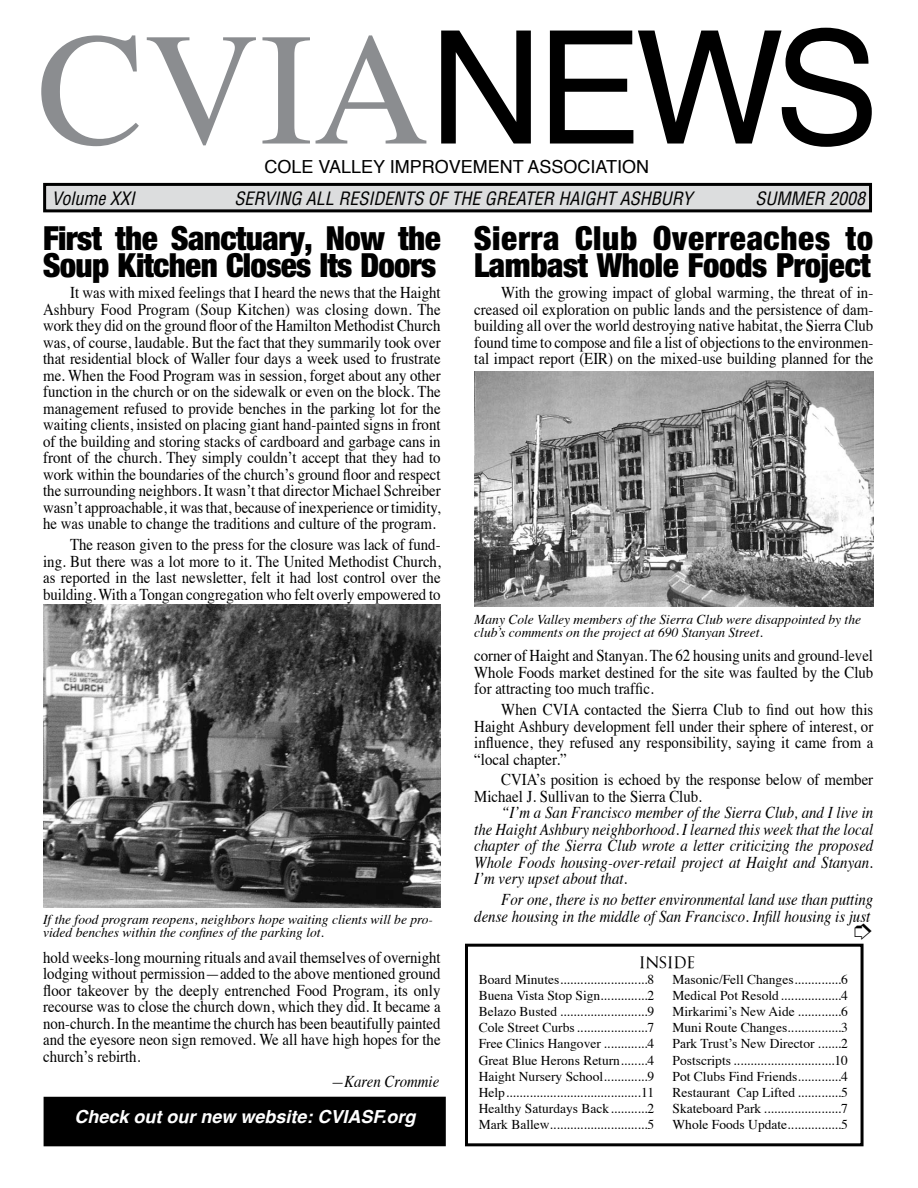
<style>
.page{position:relative;width:918px;height:1188px;background:#fff}
.page>*{position:absolute;margin:0;border:0;box-sizing:border-box;transform-origin:0 0}
.t1{font:160.5px "Times";color:#8b8d90}
.t2{font:33px/27px "Harvest";letter-spacing:-.01em;color:#000}
.t3{font:italic condensed 18px "Helvetica";color:#000}
.t4{font:18px "Helvetica";color:#000}
.t5{font:italic 700 18px "Helvetica";color:#fff}
.t6{font:16.5px/16.5px "Times";color:#000;text-align:justify;scale:.9 1}
.t7{font:italic 16.5px/16.5px "Times";color:#000;text-align:justify;scale:.9 1}
.t8{font:500 16.5px "Goudy Trajan";color:#000}
.t9{font:13.5px/16.2px "Times";color:#000;text-align:justify}
.t10{font:italic 13.5px/13.5px "Times";color:#000}
.s1{font-family:"Helvetica";font-size:157.5px;color:#000}
</style>
<div class="page">
<div style="left:45px;top:184px;width:826px;height:27px;background:#dcddde"></div>
<div style="left:43px;top:183px;width:829px;height:29px;border:3px solid #000"></div>
<div style="left:465px;top:944px;width:399px;height:202px;border:3px solid #000"></div>
<img style="left:43px;top:605px;width:398px;height:303px">
<img style="left:474px;top:372px;width:399px;height:234px">
<div style="left:45px;top:1098px;width:399px;height:47px;background:#000"></div>
<div style="left:44px;top:1097px;width:402px;height:49px;border:3px solid #000"></div>
<h1 class="t1" style="left:37px;top:-60px;width:843px">CVIA<span class="s1">NEWS</span></h1>
<p class="t4" style="left:264px;top:153px;width:386px">COLE VALLEY IMPROVEMENT ASSOCIATION</p>
<p class="t3" style="left:52px;top:187px;width:85px">Volume XXI</p>
<p class="t3" style="left:234px;top:187px;width:460px">SERVING ALL RESIDENTS OF THE GREATER HAIGHT ASHBURY</p>
<p class="t3" style="left:756px;top:187px;width:111px">SUMMER 2008</p>
<h2 class="t2" style="left:43px;top:226px;width:399px">First the Sanctuary, Now the<br>Soup Kitchen Closes Its Doors</h2>
<p class="t6" style="left:43px;top:283px;width:443px;text-indent:27px">It was with mixed feelings that I heard the news that the Haight Ashbury Food Program (Soup Kitchen) was closing down. The work they did on the ground floor of the Hamilton Methodist Church was, of course, laudable. But the fact that they summarily took over that residential block of Waller four days a week used to frustrate me. When the Food Program was in session, forget about any other function in the church or on the sidewalk or even on the block. The management refused to provide benches in the parking lot for the waiting clients, insisted on placing giant hand-painted signs in front of the building and storing stacks of cardboard and garbage cans in front of the church. They simply couldn’t accept that they had to work within the boundaries of the church’s ground floor and respect the surrounding neighbors. It wasn’t that director Michael Schreiber wasn’t approachable, it was that, because of inexperience or timidity, he was unable to change the traditions and culture of the program.</p>
<p class="t6" style="left:43px;top:535px;width:443px;text-indent:27px">The reason given to the press for the closure was lack of fund&shy;ing. But there was a lot more to it. The United Methodist Church, as reported in the last newsletter, felt it had lost control over the building. With a Tongan congregation who felt overly empowered to</p>
<p class="t10" style="left:43px;top:912px;width:391px">If the food program reopens, neighbors hope waiting clients will be pro&shy;vided benches within the confines of the parking lot.</p>
<p class="t6" style="left:43px;top:947px;width:443px">hold weeks-long mourning rituals and avail themselves of overnight lodging without permission—added to the above mentioned ground floor takeover by the deeply entrenched Food Program, its only recourse was to close the church down, which they did. It became a non-church. In the meantime the church has been beautifully painted and the eyesore neon sign removed. We all have high hopes for the church’s rebirth.</p>
<p class="t7" style="left:331px;top:1072px;width:122px">—Karen Crommie</p>
<p class="t5" style="left:74px;top:1102px;width:343px">Check out our new website: CVIASF.org</p>
<h2 class="t2" style="left:474px;top:226px;width:400px">Sierra Club Overreaches to<br>Lambast Whole Foods Project</h2>
<p class="t6" style="left:474px;top:283px;width:445px;text-indent:27px">With the growing impact of global warming, the threat of in&shy;creased oil exploration on public lands and the persistence of dam&shy;building all over the world destroying native habitat, the Sierra Club found time to compose and file a list of objections to the environmen&shy;tal impact report (EIR) on the mixed-use building planned for the</p>
<p class="t10" style="left:474px;top:612px;width:388px">Many Cole Valley members of the Sierra Club were disappointed by the club’s comments on the project at 690 Stanyan Street.</p>
<p class="t6" style="left:474px;top:646px;width:445px">corner of Haight and Stanyan. The 62 housing units and ground-level Whole Foods market destined for the site was faulted by the Club for attracting too much traffic.</p>
<p class="t6" style="left:474px;top:700px;width:445px;text-indent:27px">When CVIA contacted the Sierra Club to find out how this Haight Ashbury development fell under their sphere of interest, or influence, they refused any responsibility, saying it came from a “local chapter.”</p>
<p class="t6" style="left:474px;top:770px;width:445px;text-indent:27px">CVIA’s position is echoed by the response below of member<br>Michael J. Sullivan to the Sierra Club.</p>
<p class="t7" style="left:474px;top:804px;width:445px;text-indent:27px">“I’m a San Francisco member of the Sierra Club, and I live in the Haight Ashbury neighborhood. I learned this week that the local chapter of the Sierra Club wrote a letter criticizing the proposed Whole Foods housing-over-retail project at Haight and Stanyan.<br>I’m very upset about that.</p>
<p class="t7" style="left:474px;top:891px;width:445px;text-align:right">For one, there is no better environmental land use than putting dense housing in the middle of San Francisco. Infill housing is just</p>
<p class="t8" style="left:639px;top:953px;width:58px">INSIDE</p>
<p class="t9" style="left:673px;top:970px;width:177px">Masonic/Fell Changes..............6<br>Medical Pot Resold..................4<br>Mirkarimi’s New Aide .............6<br>Muni Route Changes................3<br>Park Trust’s New Director .......2<br>Postscripts ..............................10<br>Pot Clubs Find Friends.............4<br>Restaurant Cap Lifted .............5<br>Skateboard Park .......................7<br>Whole Foods Update................5</p>
<p class="t9" style="left:479px;top:970px;width:177px">Board Minutes..........................8<br>Buena Vista Stop Sign..............2<br>Belazo Busted ..........................9<br>Cole Street Curbs.....................7<br>Free Clinics Hangover .............4<br>Great Blue Herons Return........4<br>Haight Nursery School.............9<br>Help........................................11<br>Healthy Saturdays Back...........2<br>Mark Ballew.............................5</p>
</div>
